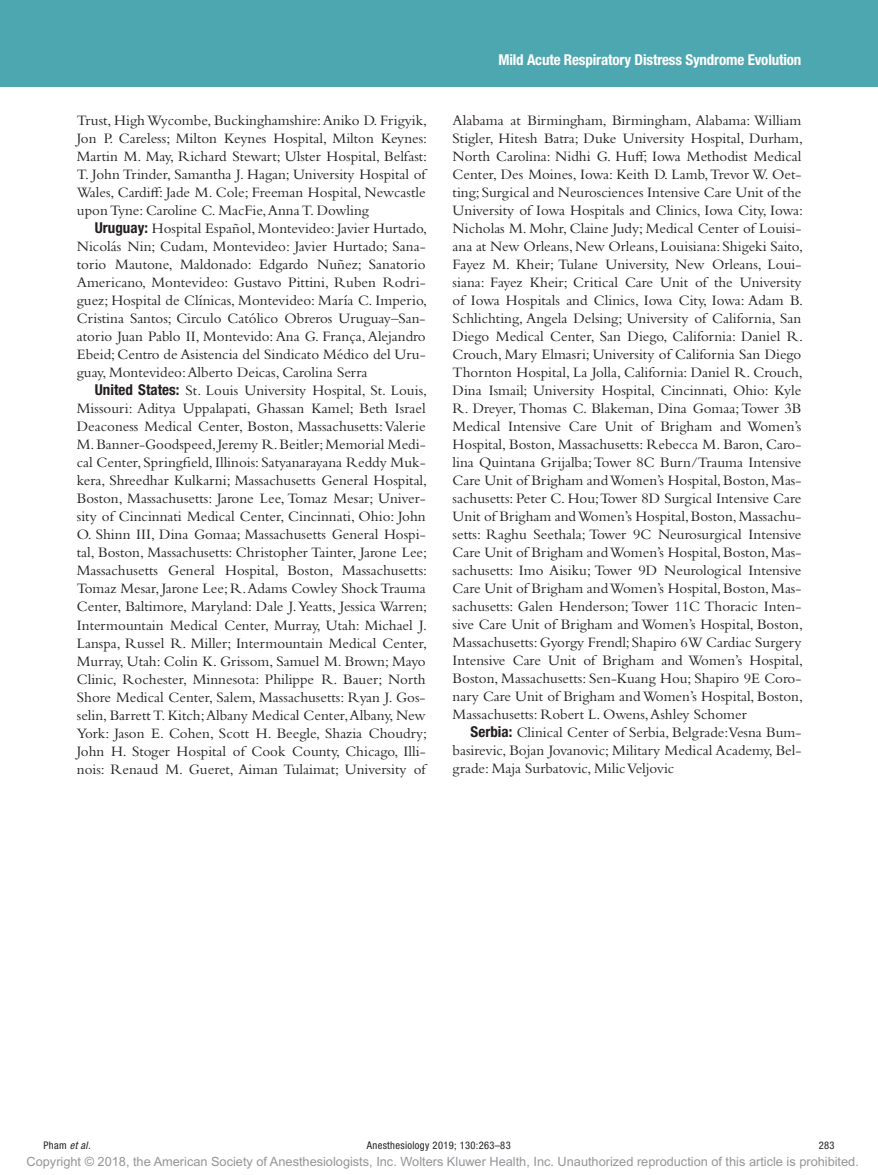
<style>
.page{position:relative;width:878px;height:1175px;background:#fff}
.page>*{position:absolute;margin:0;border:0;box-sizing:border-box;transform-origin:0 0}
.t1{font:15px/18px "Bembo Std";color:#231f20;text-align:justify}
.t2{font:700 condensed 15px "Helvetica Neue LT Std";letter-spacing:-.01em;color:#fff}
.t3{font:12.75px "Arial MT Std";color:#939598}
.t4{font:condensed 10.5px "Helvetica Neue LT Std";letter-spacing:.03em;color:#231f20}
.t5{font:italic condensed 10.5px "Helvetica Neue LT Std";color:#231f20}
.s1{font-family:"Helvetica Neue LT Std";font-weight:700;font-stretch:condensed}
.s2{font-style:normal}
</style>
<div class="page">
<div style="left:0;top:0;width:878px;height:86px;background:#4da7b0"></div>
<p class="t1" style="left:77px;top:111px;width:352px">Trust, High Wycombe, Buckinghamshire: Aniko D. Frigyik, Jon P. Careless; Milton Keynes Hospital, Milton Keynes:<br>Martin M. May, Richard Stewart; Ulster Hospital, Belfast:<br>T. John Trinder, Samantha J. Hagan; University Hospital of Wales, Cardiff: Jade M. Cole; Freeman Hospital, Newcastle upon Tyne: Caroline C. MacFie, Anna T. Dowling</p>
<p class="t1" style="left:77px;top:219px;width:352px;text-indent:18px"><span class="s1">Uruguay:</span> Hospital Español, Montevideo: Javier Hurtado, Nicolás Nin; Cudam, Montevideo: Javier Hurtado; Sana&shy;torio Mautone, Maldonado: Edgardo Nuñez; Sanatorio Americano, Montevideo: Gustavo Pittini, Ruben Rodri&shy;guez; Hospital de Clínicas, Montevideo: María C. Imperio, Cristina Santos; Circulo Católico Obreros Uruguay–San&shy;atorio Juan Pablo II, Montevido: Ana G. França, Alejandro Ebeid; Centro de Asistencia del Sindicato Médico del Uru&shy;guay, Montevideo: Alberto Deicas, Carolina Serra</p>
<p class="t1" style="left:77px;top:381px;width:352px;text-indent:18px"><span class="s1">United States:</span> St. Louis University Hospital, St. Louis, Missouri: Aditya Uppalapati, Ghassan Kamel; Beth Israel Deaconess Medical Center, Boston, Massachusetts: Valerie M. Banner-Goodspeed, Jeremy R. Beitler; Memorial Medi&shy;cal Center, Springfield, Illinois: Satyanarayana Reddy Muk&shy;kera, Shreedhar Kulkarni; Massachusetts General Hospital, Boston, Massachusetts: Jarone Lee, Tomaz Mesar; Univer&shy;sity of Cincinnati Medical Center, Cincinnati, Ohio: John O. Shinn III, Dina Gomaa; Massachusetts General Hospi&shy;tal, Boston, Massachusetts: Christopher Tainter, Jarone Lee; Massachusetts General Hospital, Boston, Massachusetts:<br>Tomaz Mesar, Jarone Lee; R. Adams Cowley Shock Trauma Center, Baltimore, Maryland: Dale J. Yeatts, Jessica Warren; Intermountain Medical Center, Murray, Utah: Michael J.<br>Lanspa, Russel R. Miller; Intermountain Medical Center, Murray, Utah: Colin K. Grissom, Samuel M. Brown; Mayo Clinic, Rochester, Minnesota: Philippe R. Bauer; North Shore Medical Center, Salem, Massachusetts: Ryan J. Gos&shy;selin, Barrett T. Kitch; Albany Medical Center, Albany, New York: Jason E. Cohen, Scott H. Beegle, Shazia Choudry; John H. Stoger Hospital of Cook County, Chicago, Illi&shy;nois: Renaud M. Gueret, Aiman Tulaimat; University of</p>
<p class="t2" style="left:498px;top:51px;width:304px">Mild Acute Respiratory Distress Syndrome Evolution</p>
<p class="t1" style="left:452px;top:111px;width:352px">Alabama at Birmingham, Birmingham, Alabama: William Stigler, Hitesh Batra; Duke University Hospital, Durham, North Carolina: Nidhi G. Huff; Iowa Methodist Medical Center, Des Moines, Iowa: Keith D. Lamb, Trevor W. Oet&shy;ting; Surgical and Neurosciences Intensive Care Unit of the University of Iowa Hospitals and Clinics, Iowa City, Iowa:<br>Nicholas M. Mohr, Claine Judy; Medical Center of Louisi&shy;ana at New Orleans, New Orleans, Louisiana: Shigeki Saito, Fayez M. Kheir; Tulane University, New Orleans, Loui&shy;siana: Fayez Kheir; Critical Care Unit of the University of Iowa Hospitals and Clinics, Iowa City, Iowa: Adam B.<br>Schlichting, Angela Delsing; University of California, San Diego Medical Center, San Diego, California: Daniel R.<br>Crouch, Mary Elmasri; University of California San Diego Thornton Hospital, La Jolla, California: Daniel R. Crouch, Dina Ismail; University Hospital, Cincinnati, Ohio: Kyle R. Dreyer, Thomas C. Blakeman, Dina Gomaa; Tower 3B Medical Intensive Care Unit of Brigham and Women’s Hospital, Boston, Massachusetts: Rebecca M. Baron, Caro&shy;lina Quintana Grijalba; Tower 8C Burn/Trauma Intensive Care Unit of Brigham and Women’s Hospital, Boston, Mas&shy;sachusetts: Peter C. Hou;Tower 8D Surgical Intensive Care Unit of Brigham and Women’s Hospital, Boston, Massachu&shy;setts: Raghu Seethala; Tower 9C Neurosurgical Intensive Care Unit of Brigham and Women’s Hospital, Boston, Mas&shy;sachusetts: Imo Aisiku; Tower 9D Neurological Intensive Care Unit of Brigham and Women’s Hospital, Boston, Mas&shy;sachusetts: Galen Henderson; Tower 11C Thoracic Inten&shy;sive Care Unit of Brigham and Women’s Hospital, Boston, Massachusetts: Gyorgy Frendl; Shapiro 6W Cardiac Surgery Intensive Care Unit of Brigham and Women’s Hospital, Boston, Massachusetts: Sen-Kuang Hou; Shapiro 9E Coro&shy;nary Care Unit of Brigham and Women’s Hospital, Boston, Massachusetts: Robert L. Owens, Ashley Schomer</p>
<p class="t1" style="left:452px;top:723px;width:350px;text-indent:18px"><span class="s1">Serbia:</span> Clinical Center of Serbia, Belgrade:Vesna Bum&shy;basirevic, Bojan Jovanovic; Military Medical Academy, Bel&shy;grade: Maja Surbatovic, Milic Veljovic</p>
<p class="t5" style="left:44px;top:1139px;width:49px"><span class="s2">Pham</span> et al.</p>
<p class="t4" style="left:367px;top:1139px;width:145px">Anesthesiology 2019; 130:263–83</p>
<p class="t4" style="left:818px;top:1139px;width:17px">283</p>
<p class="t3" style="left:27px;top:1154px;width:833px">Copyright © 2018, the American Society of Anesthesiologists, Inc. Wolters Kluwer Health, Inc. Unauthorized reproduction of this article is prohibited.</p>
</div>
